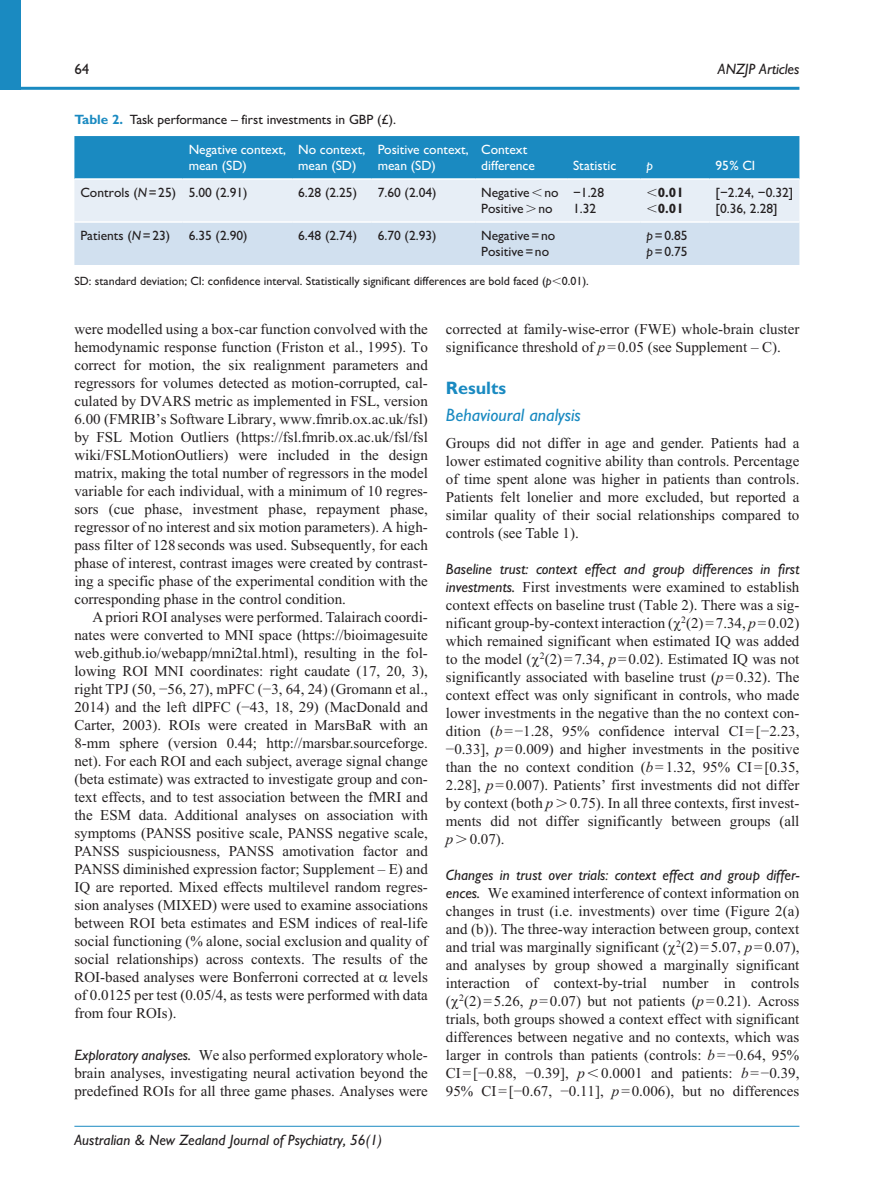
<style>
.page{position:relative;width:893px;height:1191px;background:#fff}
.page>*{position:absolute;margin:0;border:0;box-sizing:border-box;transform-origin:0 0}
.t1{font:italic 500 18px "Gill Sans MT Pro";color:#1a8ac1}
.t2{font:700 18px "Gill Sans Std";color:#1a8ac1}
.t3{font:15px/18px "Times New Roman";color:#231f20;text-align:justify}
.t4{font:italic 500 15px "Gill Sans MT Pro";color:#231f20}
.t5{font:500 15px "Gill Sans MT Pro";color:#231f20}
.t6{font:500 13.5px/15.8px "Gill Sans MT Pro";color:#231f20}
.t7{font:500 13.5px/15.8px "Gill Sans MT Pro";color:#fff}
.t8{font:700 13.5px/15.8px "Gill Sans MT Pro";color:#231f20}
.t9{font:italic 500 13.5px "Gill Sans MT Pro";color:#fff}
.t10{font:500 12px "Gill Sans MT Pro";color:#231f20}
.s1{font-family:"Gill Sans Std";font-weight:700;color:#1a8ac1}
.s2{font-style:italic}
.s3{font-family:"Gill Sans MT Pro";font-weight:500;font-style:italic}
</style>
<div class="page">
<hr style="left:0;top:87px;width:799px;height:3px;background:#1a8ac1">
<div style="left:0;top:0;width:21px;height:89px;background:#1a8ac1"></div>
<hr style="left:74px;top:1125px;width:725px;height:1px;background:#1a8ac1">
<svg style="left:74px;top:136px;width:725px;height:129px;background:#9dc9e2"></svg>
<p class="t5" style="left:74px;top:60px;width:16px">64</p>
<p class="t4" style="left:718px;top:60px;width:83px">ANZJP Articles</p>
<p class="t6" style="left:74px;top:111px;width:323px"><span class="s1">Table 2.</span> Task performance – first investments in GBP (£).</p>
<p class="t7" style="left:189px;top:142px;width:99px">Negative context, mean (SD)</p>
<p class="t7" style="left:298px;top:142px;width:69px">No context, mean (SD)</p>
<p class="t7" style="left:378px;top:142px;width:93px">Positive context, mean (SD)</p>
<p class="t7" style="left:481px;top:142px;width:55px">Context difference</p>
<p class="t7" style="left:573px;top:157px;width:45px">Statistic</p>
<p class="t9" style="left:647px;top:157px;width:8px">p</p>
<p class="t7" style="left:716px;top:157px;width:41px">95% CI</p>
<p class="t6" style="left:80px;top:185px;width:169px">Controls (<span class="s2">N</span>=25) 5.00 (2.91)</p>
<p class="t6" style="left:298px;top:185px;width:60px">6.28 (2.25)</p>
<p class="t6" style="left:378px;top:185px;width:60px">7.60 (2.04)</p>
<p class="t6" style="left:481px;top:184px;width:79px">Negative no<br>Positive no</p>
<p class="t6" style="left:573px;top:185px;width:33px">−1.28<br>1.32</p>
<p class="t8" style="left:658px;top:184px;width:28px">0.01<br>0.01</p>
<p class="t6" style="left:716px;top:185px;width:79px">[−2.24, −0.32] [0.36, 2.28]</p>
<p class="t6" style="left:80px;top:228px;width:91px">Patients (<span class="s2">N</span>=23)</p>
<p class="t6" style="left:189px;top:228px;width:60px">6.35 (2.90)</p>
<p class="t6" style="left:298px;top:228px;width:60px">6.48 (2.74)</p>
<p class="t6" style="left:378px;top:228px;width:60px">6.70 (2.93)</p>
<p class="t6" style="left:481px;top:228px;width:75px">Negative=no<br>Positive=no</p>
<p class="t6" style="left:647px;top:228px;width:43px"><span class="s2">p</span>=0.85 <span class="s2">p</span>=0.75</p>
<p class="t10" style="left:74px;top:274px;width:516px">SD: standard deviation; CI: confidence interval. Statistically significant differences are bold faced (<span class="s2">p</span> 0.01).</p>
<p class="t3" style="left:74px;top:320px;width:355px">were modelled using a box-car function convolved with the hemodynamic response function (Friston et al., 1995). To correct for motion, the six realignment parameters and regressors for volumes detected as motion-corrupted, cal&shy;culated by DVARS metric as implemented in FSL, version 6.00 (FMRIB’s Software Library, www.fmrib.ox.ac.uk/fsl) by FSL Motion Outliers (https://fsl.fmrib.ox.ac.uk/fsl/fsl wiki/FSLMotionOutliers) were included in the design matrix, making the total number of regressors in the model variable for each individual, with a minimum of 10 regres&shy;sors (cue phase, investment phase, repayment phase, regressor of no interest and six motion parameters). A high&shy;pass filter of 128 seconds was used. Subsequently, for each phase of interest, contrast images were created by contrast&shy;ing a specific phase of the experimental condition with the corresponding phase in the control condition.</p>
<p class="t3" style="left:74px;top:608px;width:355px;text-indent:18px">A priori ROI analyses were performed. Talairach coordi&shy;nates were converted to MNI space (https://bioimagesuite web.github.io/webapp/mni2tal.html), resulting in the fol&shy;lowing ROI MNI coordinates: right caudate (17, 20, 3), right TPJ (50, −56, 27), mPFC (−3, 64, 24) (Gromann et al., 2014) and the left dlPFC (−43, 18, 29) (MacDonald and Carter, 2003). ROIs were created in MarsBaR with an 8-mm sphere (version 0.44; http://marsbar.sourceforge. net). For each ROI and each subject, average signal change (beta estimate) was extracted to investigate group and con&shy;text effects, and to test association between the fMRI and the ESM data. Additional analyses on association with symptoms (PANSS positive scale, PANSS negative scale, PANSS suspiciousness, PANSS amotivation factor and PANSS diminished expression factor; Supplement – E) and IQ are reported. Mixed effects multilevel random regres&shy;sion analyses (MIXED) were used to examine associations between ROI beta estimates and ESM indices of real-life social functioning (% alone, social exclusion and quality of social relationships) across contexts. The results of the ROI-based analyses were Bonferroni corrected at levels of 0.0125 per test (0.05/4, as tests were performed with data from four ROIs).</p>
<p class="t3" style="left:74px;top:1046px;width:355px"><span class="s3">Exploratory analyses.</span> We also performed exploratory whole&shy;brain analyses, investigating neural activation beyond the predefined ROIs for all three game phases. Analyses were</p>
<p class="t4" style="left:74px;top:1130px;width:309px">Australian &amp; New Zealand Journal of Psychiatry, 56(1)</p>
<p class="t3" style="left:446px;top:320px;width:355px">corrected at family-wise-error (FWE) whole-brain cluster significance threshold of <span class="s2">p</span>=0.05 (see Supplement – C).</p>
<p class="t2" style="left:446px;top:377px;width:62px">Results</p>
<p class="t1" style="left:446px;top:404px;width:137px">Behavioural analysis</p>
<p class="t3" style="left:446px;top:434px;width:355px">Groups did not differ in age and gender. Patients had a lower estimated cognitive ability than controls. Percentage of time spent alone was higher in patients than controls.<br>Patients felt lonelier and more excluded, but reported a similar quality of their social relationships compared to controls (see Table 1).</p>
<p class="t4" style="left:446px;top:560px;width:355px">Baseline trust: context effect and group differences in first</p>
<p class="t3" style="left:446px;top:578px;width:355px"><span class="s3">investments.</span> First investments were examined to establish context effects on baseline trust (Table 2). There was a sig&shy;nificant group-by-context interaction ( <sup>2</sup>(2)=7.34, <span class="s2">p</span>=0.02) which remained significant when estimated IQ was added to the model ( <sup>2</sup>(2)=7.34, <span class="s2">p</span>=0.02). Estimated IQ was not significantly associated with baseline trust (<span class="s2">p</span>=0.32). The context effect was only significant in controls, who made lower investments in the negative than the no context con&shy;dition (<span class="s2">b</span>=−1.28, 95% confidence interval CI=[−2.23, −0.33], <span class="s2">p</span>=0.009) and higher investments in the positive than the no context condition (<span class="s2">b</span>=1.32, 95% CI=[0.35, 2.28], <span class="s2">p</span>=0.007). Patients’ first investments did not differ by context (both <span class="s2">p</span> 0.75). In all three contexts, first invest&shy;ments did not differ significantly between groups (all <span class="s2">p</span> 0.07).</p>
<p class="t4" style="left:446px;top:866px;width:355px">Changes in trust over trials: context effect and group differ-</p>
<p class="t3" style="left:446px;top:884px;width:355px"><span class="s3">ences.</span> We examined interference of context information on changes in trust (i.e. investments) over time (Figure 2(a) and (b)). The three-way interaction between group, context and trial was marginally significant ( <sup>2</sup>(2)=5.07, <span class="s2">p</span>=0.07), and analyses by group showed a marginally significant interaction of context-by-trial number in controls ( <sup>2</sup>(2)=5.26, <span class="s2">p</span>=0.07) but not patients (<span class="s2">p</span>=0.21). Across trials, both groups showed a context effect with significant differences between negative and no contexts, which was larger in controls than patients (controls: <span class="s2">b</span>=−0.64, 95% CI=[−0.88, −0.39], <span class="s2">p</span> 0.0001 and patients: <span class="s2">b</span>=−0.39, 95% CI=[−0.67, −0.11], <span class="s2">p</span>=0.006), but no differences</p>
</div>
